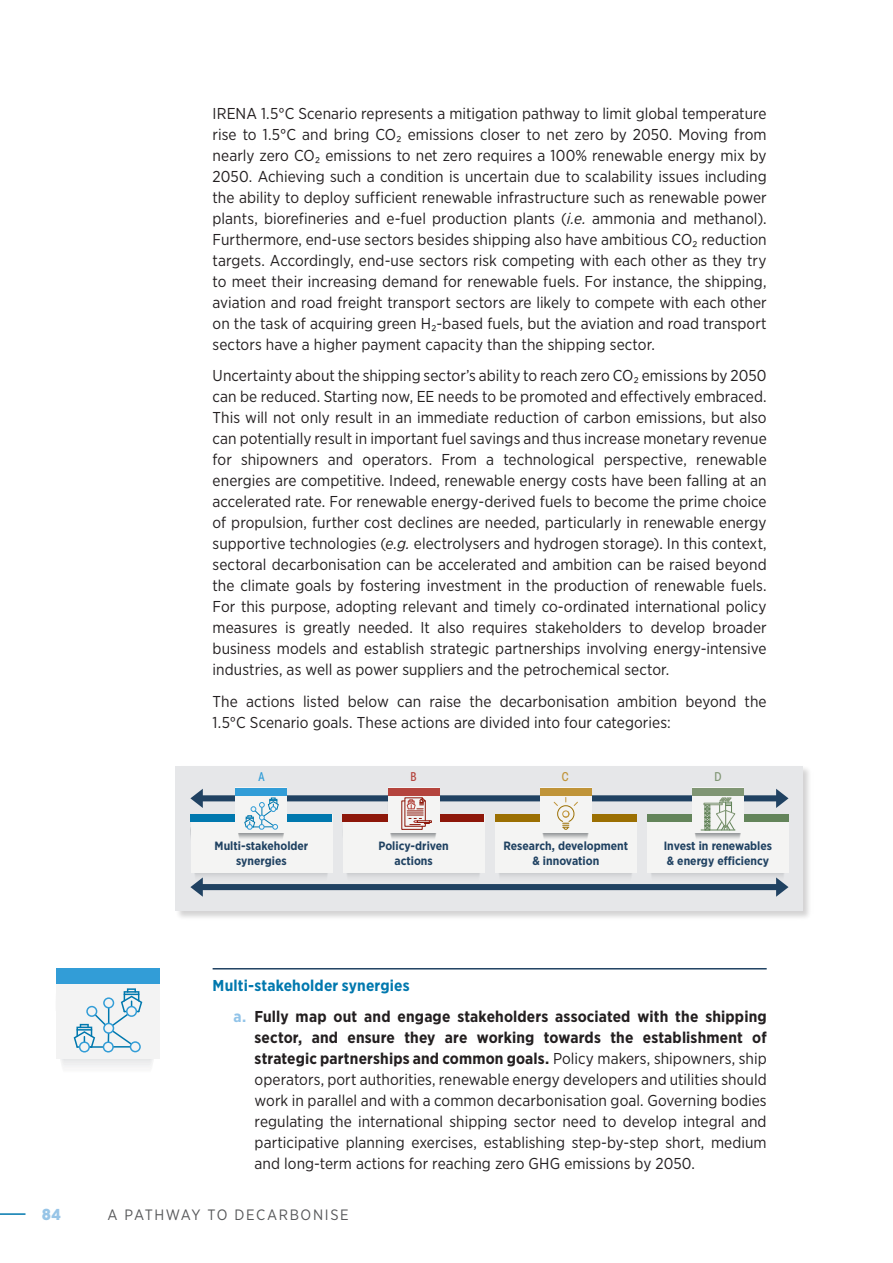
<style>
.page{position:relative;width:893px;height:1263px;background:#fff}
.page>*{position:absolute;margin:0;border:0;box-sizing:border-box;transform-origin:0 0}
.Text_General{font:15.75px/21px "Gotham Narrow";letter-spacing:.005em;color:#231f20;text-align:justify}
.Bullet_LL_L1{font:700 15.75px "Gotham Narrow";letter-spacing:.01em;color:#0078ae}
.t1{font:15px "Gotham Narrow";letter-spacing:.105em;color:#57585a}
.t2{font:700 15px "ITC Avant Garde Std";color:#98c5e7}
.t3{font:700 12px/14.4px "Gotham Narrow";color:#204262;text-align:center}
.t4{font:500 condensed 12px "ITC Avant Garde Std";color:#329dd7}
.t5{font:500 condensed 12px "ITC Avant Garde Std";color:#b4443d}
.t6{font:500 condensed 12px "ITC Avant Garde Std";color:#c09439}
.t7{font:500 condensed 12px "ITC Avant Garde Std";color:#809674}
.s1{font-style:italic}
.s2{font-weight:700;color:#92c4e9}
.s3{font-weight:700}
</style>
<div class="page">
<hr style="left:0;top:1213px;width:26px;height:2px;background:#0078ae">
<hr style="left:213px;top:968px;width:554px;height:1px;background:#204262">
<div style="left:175px;top:766px;width:628px;height:144px;background:#e6e7e9"></div>
<svg style="left:190px;top:788px;width:598px;height:109px"></svg>
<div style="left:56px;top:968px;width:103px;height:16px;background:#329dd7"></div>
<svg style="left:56px;top:984px;width:102px;height:83px"></svg>
<p class="Text_General" style="left:213px;top:103px;width:556px">IRENA 1.5°C Scenario represents a mitigation pathway to limit global temperature rise to 1.5°C and bring CO₂ emissions closer to net zero by 2050. Moving from nearly zero CO₂ emissions to net zero requires a 100% renewable energy mix by 2050. Achieving such a condition is uncertain due to scalability issues including the ability to deploy sufficient renewable infrastructure such as renewable power plants, biorefineries and e-fuel production plants (<span class="s1">i.e.</span> ammonia and methanol).<br>Furthermore, end-use sectors besides shipping also have ambitious CO₂ reduction targets. Accordingly, end-use sectors risk competing with each other as they try to meet their increasing demand for renewable fuels. For instance, the shipping, aviation and road freight transport sectors are likely to compete with each other on the task of acquiring green H₂-based fuels, but the aviation and road transport sectors have a higher payment capacity than the shipping sector.</p>
<p class="Text_General" style="left:213px;top:365px;width:556px">Uncertainty about the shipping sector’s ability to reach zero CO₂ emissions by 2050 can be reduced. Starting now, EE needs to be promoted and effectively embraced.<br>This will not only result in an immediate reduction of carbon emissions, but also can potentially result in important fuel savings and thus increase monetary revenue for shipowners and operators. From a technological perspective, renewable energies are competitive. Indeed, renewable energy costs have been falling at an accelerated rate. For renewable energy-derived fuels to become the prime choice of propulsion, further cost declines are needed, particularly in renewable energy supportive technologies (<span class="s1">e.g.</span> electrolysers and hydrogen storage). In this context, sectoral decarbonisation can be accelerated and ambition can be raised beyond the climate goals by fostering investment in the production of renewable fuels.<br>For this purpose, adopting relevant and timely co-ordinated international policy measures is greatly needed. It also requires stakeholders to develop broader business models and establish strategic partnerships involving energy-intensive industries, as well as power suppliers and the petrochemical sector.</p>
<p class="Text_General" style="left:213px;top:691px;width:556px">The actions listed below can raise the decarbonisation ambition beyond the<br>1.5°C Scenario goals. These actions are divided into four categories:</p>
<p class="t4" style="left:258px;top:770px;width:8px">A</p>
<p class="t3" style="left:215px;top:839px;width:95px">Multi-stakeholder synergies</p>
<p class="t5" style="left:410px;top:770px;width:8px">B</p>
<p class="t3" style="left:378px;top:839px;width:72px">Policy-driven actions</p>
<p class="t6" style="left:562px;top:770px;width:8px">C</p>
<p class="t3" style="left:503px;top:839px;width:126px">Research, development &amp; innovation</p>
<p class="t7" style="left:714px;top:770px;width:9px">D</p>
<p class="t3" style="left:664px;top:839px;width:110px;text-align:left">Invest in renewables &amp; energy e-ciency</p>
<p class="Bullet_LL_L1" style="left:213px;top:975px;width:198px">Multi-stakeholder synergies</p>
<p class="Text_General" style="left:255px;top:1006px;width:514px;text-indent:-21px"><span class="s2">a.</span> <span class="s3">Fully map out and engage stakeholders associated with the shipping sector, and ensure they are working towards the establishment of strategic partnerships and common goals.</span> Policy makers, shipowners, ship operators, port authorities, renewable energy developers and utilities should work in parallel and with a common decarbonisation goal. Governing bodies regulating the international shipping sector need to develop integral and participative planning exercises, establishing step-by-step short, medium and long-term actions for reaching zero GHG emissions by 2050.</p>
<p class="t2" style="left:42px;top:1205px;width:20px">84</p>
<p class="t1" style="left:108px;top:1205px;width:243px">A PATHWAY TO DECARBONISE</p>
</div>
